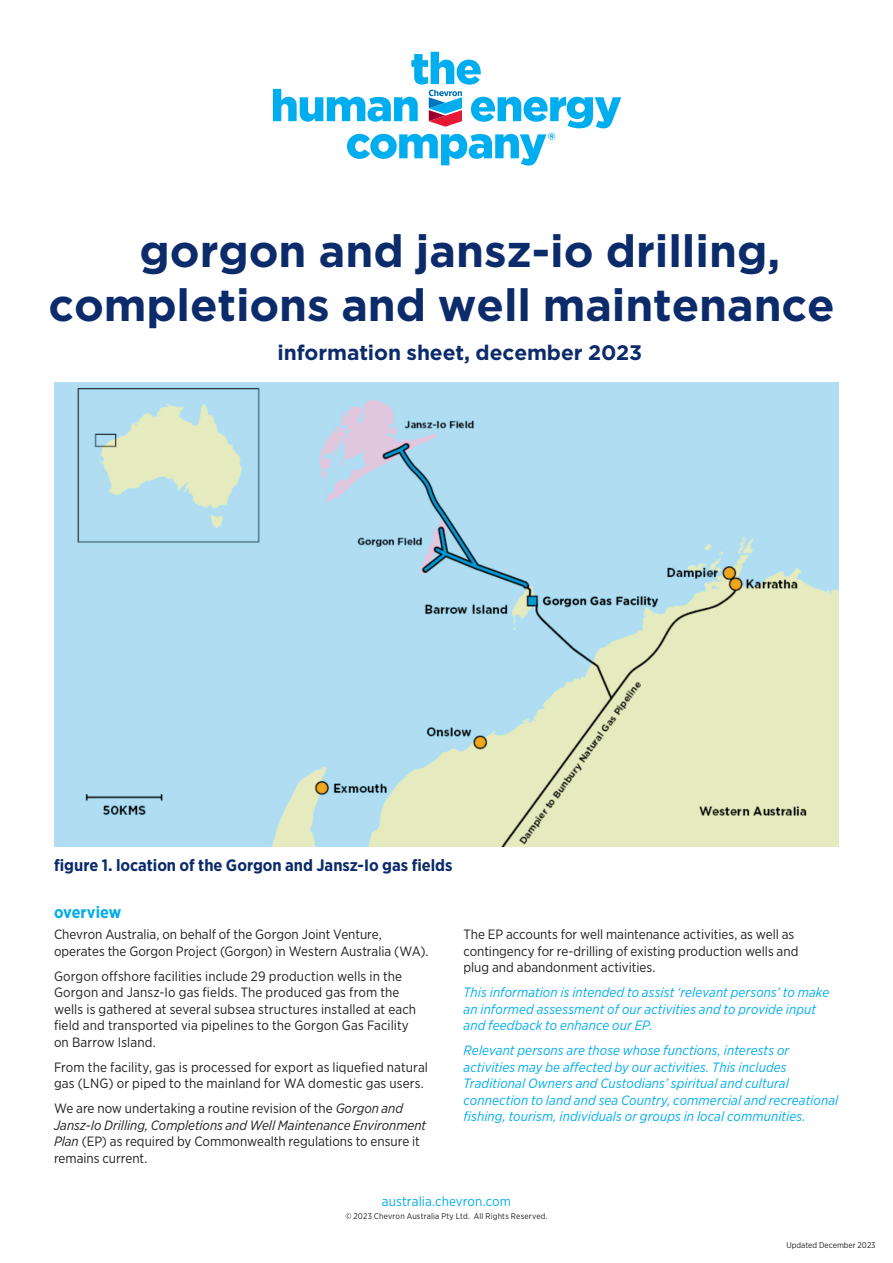
<style>
.page{position:relative;width:893px;height:1263px;background:#fff}
.page>*{position:absolute;margin:0;border:0;box-sizing:border-box;transform-origin:0 0}
.Subheadline_-_16pt_bold{font:700 45px/54px "Gotham";letter-spacing:-.005em;color:#0c2b6b}
.Subheadline_-_16pt_bold-2{font:700 21px "Gotham";letter-spacing:-.005em;color:#0c2b6b}
._03_-_sub_heading{font:700 16.5px "Gotham Narrow";letter-spacing:-.005em;color:#0c2b6b}
.Paragraph_Header_-_9pt_Narrow_Bold{font:700 16.5px "Gotham Narrow";color:#00adea}
.Paragraph_Header_-_9pt_Narrow_Bold-2{font:13.5px/16.5px "Gotham Narrow";color:#231f20}
.Paragraph_Header_-_9pt_Narrow_Bold-3{font:italic 13.5px/16.5px "Gotham Narrow";letter-spacing:.01em;color:#00aeef}
.t1{font:13.5px "Gotham Narrow";letter-spacing:.005em;color:#00adea}
.Legal_-_5_5pt_Narrow_Book{font:8.25px "Gotham Narrow";letter-spacing:.015em;color:#231f20}
.s1{font-style:italic}
</style>
<div class="page">
<svg style="left:273px;top:52px;width:348px;height:114px"></svg>
<img style="left:54px;top:382px;width:785px;height:465px">
<p class="Subheadline_-_16pt_bold" style="left:48px;top:224px;width:788px;text-indent:91px">gorgon and jansz-io drilling, completions and well maintenance</p>
<p class="Subheadline_-_16pt_bold-2" style="left:277px;top:338px;width:366px">information sheet, december 2023</p>
<p class="_03_-_sub_heading" style="left:54px;top:854px;width:400px">figure 1. location of the Gorgon and Jansz-Io gas fields</p>
<p class="Paragraph_Header_-_9pt_Narrow_Bold" style="left:54px;top:902px;width:69px">overview</p>
<p class="Paragraph_Header_-_9pt_Narrow_Bold-2" style="left:54px;top:926px;width:376px">Chevron Australia, on behalf of the Gorgon Joint Venture, operates the Gorgon Project (Gorgon) in Western Australia (WA).</p>
<p class="Paragraph_Header_-_9pt_Narrow_Bold-2" style="left:54px;top:967px;width:364px">Gorgon offshore facilities include 29 production wells in the Gorgon and Jansz-Io gas fields. The produced gas from the wells is gathered at several subsea structures installed at each field and transported via pipelines to the Gorgon Gas Facility on Barrow Island.</p>
<p class="Paragraph_Header_-_9pt_Narrow_Bold-2" style="left:54px;top:1058px;width:376px">From the facility, gas is processed for export as liquefied natural gas (LNG) or piped to the mainland for WA domestic gas users.</p>
<p class="Paragraph_Header_-_9pt_Narrow_Bold-2" style="left:54px;top:1100px;width:374px">We are now undertaking a routine revision of the <span class="s1">Gorgon and Jansz-Io Drilling, Completions and Well Maintenance Environment Plan</span> (EP) as required by Commonwealth regulations to ensure it remains current.</p>
<p class="Paragraph_Header_-_9pt_Narrow_Bold-2" style="left:463px;top:926px;width:336px">The EP accounts for well maintenance activities, as well as contingency for re-drilling of existing production wells and plug and abandonment activities.</p>
<p class="Paragraph_Header_-_9pt_Narrow_Bold-3" style="left:463px;top:984px;width:367px">This information is intended to assist ‘relevant persons’ to make an informed assessment of our activities and to provide input and feedback to enhance our EP.</p>
<p class="Paragraph_Header_-_9pt_Narrow_Bold-3" style="left:463px;top:1042px;width:376px">Relevant persons are those whose functions, interests or activities may be affected by our activities. This includes Traditional Owners and Custodians’ spiritual and cultural connection to land and sea Country, commercial and recreational fishing, tourism, individuals or groups in local communities.</p>
<p class="t1" style="left:382px;top:1193px;width:131px">australia.chevron.com</p>
<p class="Legal_-_5_5pt_Narrow_Book" style="left:345px;top:1211px;width:204px">© 2023 Chevron Australia Pty Ltd. All Rights Reserved.</p>
<p class="Legal_-_5_5pt_Narrow_Book" style="left:786px;top:1240px;width:91px">Updated December 2023</p>
</div>
